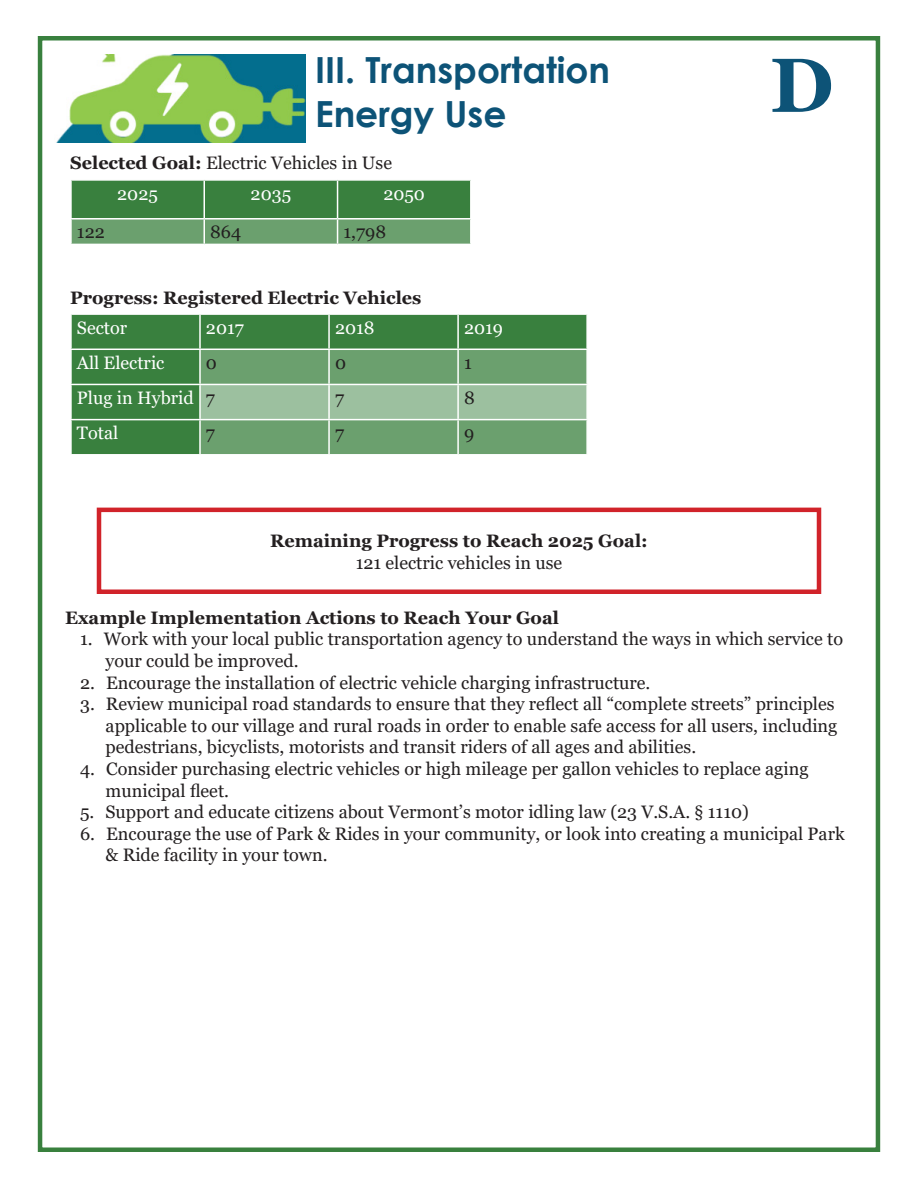
<style>
.page{position:relative;width:918px;height:1188px;background:#fff}
.page>*{position:absolute;margin:0;border:0;box-sizing:border-box;transform-origin:0 0}
.t1{font:700 76.5px "Georgia";color:#0d5377}
.t2{font:700 36px "Century Gothic";color:#0d5377}
.t3{font:18px/21.6px "Georgia";color:#231f20}
.t4{font:700 18px "Georgia";color:#231f20}
.t5{font:18px "Georgia";color:#fff}
.s1{font-weight:700}
</style>
<div class="page">
<div style="left:38px;top:36px;width:842px;height:1116px;border:4px solid #39803e"></div>
<img style="left:56px;top:54px;width:249px;height:89px">
<svg style="left:71px;top:180px;width:399px;height:64px;background:#529057"></svg>
<hr style="left:338px;top:179px;width:134px;height:2px;background:#fff">
<hr style="left:337px;top:181px;width:1px;height:37px;background:#fff">
<hr style="left:338px;top:218px;width:134px;height:2px;background:#fff">
<div style="left:72px;top:315px;width:514px;height:139px;background:#39803e"></div>
<svg style="left:201px;top:350px;width:385px;height:104px;background:#7cab7f"></svg>
<hr style="left:70px;top:349px;width:130px;height:1px;background:#fff">
<hr style="left:200px;top:349px;width:129px;height:1px;background:#fff">
<hr style="left:329px;top:349px;width:129px;height:1px;background:#fff">
<hr style="left:458px;top:349px;width:130px;height:1px;background:#fff">
<hr style="left:70px;top:384px;width:130px;height:1px;background:#fff">
<hr style="left:200px;top:384px;width:129px;height:1px;background:#fff">
<hr style="left:329px;top:384px;width:129px;height:1px;background:#fff">
<hr style="left:70px;top:419px;width:130px;height:1px;background:#fff">
<hr style="left:200px;top:419px;width:129px;height:1px;background:#fff">
<hr style="left:329px;top:419px;width:129px;height:1px;background:#fff">
<hr style="left:199px;top:315px;width:2px;height:34px;background:#fff">
<hr style="left:199px;top:350px;width:2px;height:34px;background:#fff">
<hr style="left:199px;top:385px;width:2px;height:34px;background:#fff">
<hr style="left:199px;top:420px;width:2px;height:34px;background:#fff">
<hr style="left:328px;top:315px;width:2px;height:34px;background:#fff">
<hr style="left:328px;top:350px;width:2px;height:34px;background:#fff">
<hr style="left:328px;top:385px;width:2px;height:34px;background:#fff">
<hr style="left:328px;top:420px;width:2px;height:34px;background:#fff">
<hr style="left:457px;top:315px;width:2px;height:34px;background:#fff">
<hr style="left:457px;top:350px;width:2px;height:34px;background:#fff">
<hr style="left:458px;top:419px;width:130px;height:1px;background:#fff">
<hr style="left:458px;top:384px;width:130px;height:1px;background:#fff">
<hr style="left:457px;top:385px;width:2px;height:34px;background:#fff">
<hr style="left:457px;top:420px;width:2px;height:34px;background:#fff">
<div style="left:97px;top:508px;width:724px;height:86px;border:4px solid #d1232a"></div>
<p class="t2" style="left:315px;top:43px;width:297px">III. Transportation</p>
<p class="t2" style="left:315px;top:86px;width:193px">Energy Use</p>
<p class="t3" style="left:70px;top:153px;width:323px"><span class="s1">Selected Goal:</span> Electric Vehicles in Use</p>
<p class="t5" style="left:117px;top:182px;width:42px">2025</p>
<p class="t5" style="left:251px;top:182px;width:42px">2035</p>
<p class="t5" style="left:383px;top:182px;width:43px">2050</p>
<p class="t3" style="left:77px;top:222px;width:29px">122</p>
<p class="t3" style="left:210px;top:222px;width:33px">864</p>
<p class="t3" style="left:344px;top:222px;width:44px">1,798</p>
<p class="t4" style="left:70px;top:286px;width:353px">Progress: Registered Electric Vehicles</p>
<p class="t5" style="left:77px;top:317px;width:52px">Sector</p>
<p class="t5" style="left:206px;top:317px;width:39px">2017</p>
<p class="t5" style="left:335px;top:317px;width:41px">2018</p>
<p class="t5" style="left:464px;top:317px;width:41px">2019</p>
<p class="t5" style="left:77px;top:352px;width:89px">All Electric</p>
<p class="t3" style="left:206px;top:352px;width:13px">0</p>
<p class="t3" style="left:335px;top:352px;width:13px">0</p>
<p class="t3" style="left:464px;top:352px;width:9px">1</p>
<p class="t5" style="left:77px;top:387px;width:118px">Plug in Hybrid</p>
<p class="t3" style="left:206px;top:387px;width:11px">7</p>
<p class="t3" style="left:335px;top:387px;width:11px">7</p>
<p class="t3" style="left:464px;top:387px;width:12px">8</p>
<p class="t5" style="left:77px;top:422px;width:43px">Total</p>
<p class="t3" style="left:206px;top:423px;width:11px">7</p>
<p class="t3" style="left:335px;top:423px;width:11px">7</p>
<p class="t3" style="left:464px;top:423px;width:12px">9</p>
<p class="t4" style="left:270px;top:530px;width:379px">Remaining Progress to Reach 2025 Goal:</p>
<p class="t3" style="left:356px;top:552px;width:208px">121 electric vehicles in use</p>
<p class="t1" style="left:770px;top:36px;width:65px">D</p>
<p class="t4" style="left:65px;top:606px;width:495px">Example Implementation Actions to Reach Your Goal</p>
<p class="t3" style="left:106px;top:629px;width:739px;text-indent:-26px">1. Work with your local public transportation agency to understand the ways in which service to your could be improved.</p>
<p class="t3" style="left:80px;top:672px;width:572px">2. Encourage the installation of electric vehicle charging infrastructure.</p>
<p class="t3" style="left:106px;top:694px;width:733px;text-indent:-26px">3. Review municipal road standards to ensure that they reflect all “complete streets” principles applicable to our village and rural roads in order to enable safe access for all users, including pedestrians, bicyclists, motorists and transit riders of all ages and abilities.</p>
<p class="t3" style="left:106px;top:758px;width:704px;text-indent:-26px">4. Consider purchasing electric vehicles or high mileage per gallon vehicles to replace aging municipal fleet.</p>
<p class="t3" style="left:80px;top:802px;width:670px">5. Support and educate citizens about Vermont’s motor idling law (23 V.S.A. § 1110)</p>
<p class="t3" style="left:106px;top:823px;width:741px;text-indent:-26px">6. Encourage the use of Park &amp; Rides in your community, or look into creating a municipal Park &amp; Ride facility in your town.</p>
</div>
